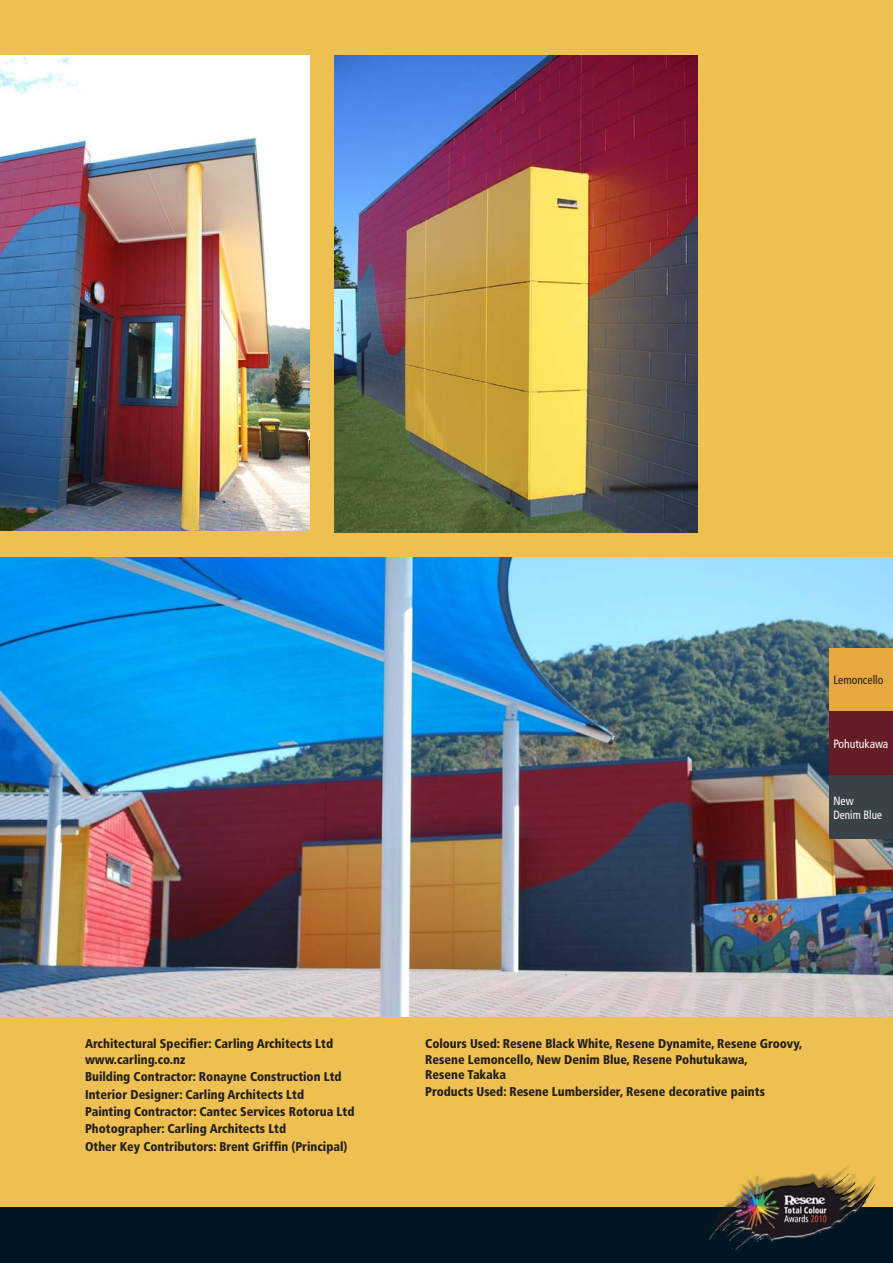
<style>
.page{position:relative;width:893px;height:1263px;background:#fff}
.page>*{position:absolute;margin:0;border:0;box-sizing:border-box;transform-origin:0 0}
.credits_black{font:900 condensed 12.75px/15.3px "Frutiger";color:#231f20}
.Colour_swatch_RHS{font:condensed 12px/13.5px "Frutiger";color:#fff}
.Colour_swatch_RHS-2{font:condensed 12px "Frutiger";color:#231f20}
</style>
<div class="page">
<div style="left:0;top:0;width:893px;height:1219px;background:#eec051"></div>
<img style="left:0;top:55px;width:309px;height:476px">
<img style="left:334px;top:55px;width:363px;height:478px">
<img style="left:0;top:557px;width:893px;height:459px">
<div style="left:829px;top:648px;width:64px;height:63px;background:#e7a93e"></div>
<div style="left:829px;top:711px;width:64px;height:64px;background:#651c26"></div>
<div style="left:829px;top:775px;width:64px;height:64px;background:#394149"></div>
<div style="left:0;top:1208px;width:893px;height:55px;background:#011622"></div>
<img style="left:710px;top:1165px;width:165px;height:85px">
<p class="Colour_swatch_RHS-2" style="left:833px;top:673px;width:52px">Lemoncello</p>
<p class="Colour_swatch_RHS" style="left:833px;top:737px;width:56px">Pohutukawa</p>
<p class="Colour_swatch_RHS" style="left:833px;top:794px;width:50px">New<br>Denim Blue</p>
<p class="credits_black" style="left:85px;top:1036px;width:250px">Architectural Specifier: Carling Architects Ltd www.carling.co.nz</p>
<p class="credits_black" style="left:85px;top:1069px;width:258px">Building Contractor: Ronayne Construction Ltd</p>
<p class="credits_black" style="left:85px;top:1086px;width:221px">Interior Designer: Carling Architects Ltd</p>
<p class="credits_black" style="left:85px;top:1104px;width:271px">Painting Contractor: Cantec Services Rotorua Ltd</p>
<p class="credits_black" style="left:85px;top:1121px;width:203px">Photographer: Carling Architects Ltd</p>
<p class="credits_black" style="left:85px;top:1139px;width:264px">Other Key Contributors: Brent Griffin (Principal)</p>
<p class="credits_black" style="left:425px;top:1036px;width:379px">Colours Used: Resene Black White, Resene Dynamite, Resene Groovy,<br>Resene Lemoncello, New Denim Blue, Resene Pohutukawa,<br>Resene Takaka</p>
<p class="credits_black" style="left:425px;top:1084px;width:341px">Products Used: Resene Lumbersider, Resene decorative paints</p>
</div>
